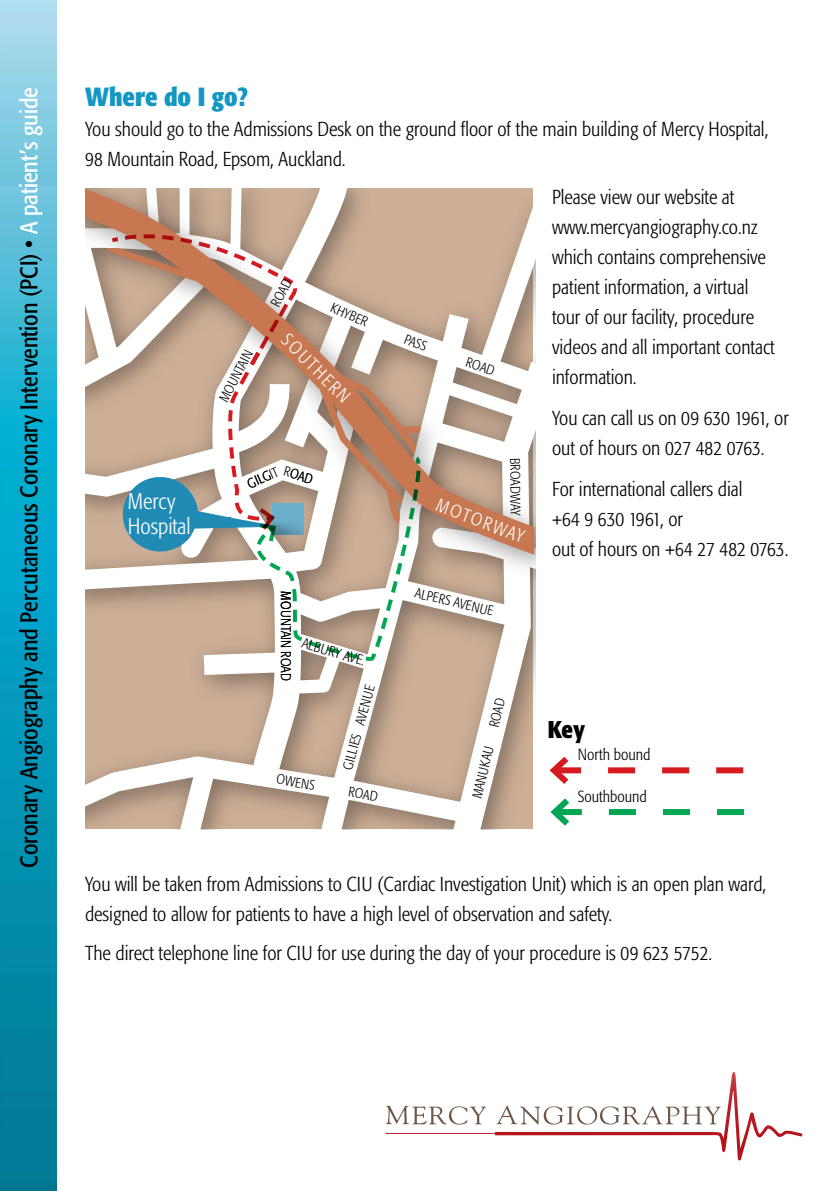
<style>
.page{position:relative;width:840px;height:1191px;background:#fff}
.page>*{position:absolute;margin:0;border:0;box-sizing:border-box;transform-origin:0 0}
.t1{font:700 condensed 26px "Formata";color:#1498c3}
.t2{font:condensed 24px "Formata";color:#000}
.t3{font:700 condensed 24px "Formata";color:#000}
.t4{font:300 condensed 22.4px/24.4px "Formata";color:#fff}
.t5{font:300 condensed 20px/30px "Formata";color:#000}
.t6{font:300 condensed 18.2px "Formata";color:#fff}
.t7{font:300 condensed 16px "Formata";color:#000}
.t8{font:300 condensed 14.2px "Formata";color:#000}
.t9{font:300 condensed 13.6px "Formata";color:#000}
.s1{color:#fff}
</style>
<div class="page">
<svg style="left:549px;top:756px;width:194px;height:70px"></svg>
<svg style="left:85px;top:591px;width:450px;height:238px"></svg>
<img style="left:85px;top:262px;width:450px;height:329px">
<svg style="left:85px;top:188px;width:449px;height:367px"></svg>
<svg style="left:118px;top:391px;width:302px;height:270px"></svg>
<svg style="left:112px;top:234px;width:185px;height:151px"></svg>
<svg style="left:385px;top:1072px;width:416px;height:89px"></svg>
<img style="left:0;top:0;width:56px;height:1191px">
<svg style="left:330px;top:302px;width:9px;height:12px"></svg>
<svg style="left:360px;top:316px;width:9px;height:11px"></svg>
<svg style="left:404px;top:334px;width:24px;height:17px"></svg>
<p class="t2" style="left:15px;top:867px;width:782px;rotate:-90deg">Coronary Angiography and Percutaneous Coronary Intervention (PCI) • <span class="s1">A patient’s guide</span></p>
<h1 class="t1" style="left:85px;top:80px;width:164px">Where do I go?</h1>
<p class="t5" style="left:85px;top:114px;width:684px">You should go to the Admissions Desk on the ground floor of the main building of Mercy Hospital,<br>98 Mountain Road, Epsom, Auckland.</p>
<p class="t4" style="left:128px;top:489px;width:64px">Mercy<br>Hospital</p>
<p class="t9" style="left:216px;top:397px;width:58px;rotate:-62deg">MOUNTAIN</p>
<p class="t9" style="left:267px;top:302px;width:31px;rotate:-62deg">ROAD</p>
<p class="t6" style="left:292px;top:329px;width:90px;rotate:45deg">SOUTHERN</p>
<p class="t9" style="left:340px;top:302px;width:27px;rotate:24deg">HYBE</p>
<p class="t9" style="left:245px;top:477px;width:34px;rotate:-23deg">GILGIT</p>
<p class="t9" style="left:286px;top:463px;width:31px;rotate:17deg">ROAD</p>
<p class="t9" style="left:294px;top:591px;width:91px;rotate:90deg">MOUNTAIN ROAD</p>
<p class="t8" style="left:305px;top:634px;width:66px;rotate:17deg">ALBURY AVE.</p>
<p class="t9" style="left:340px;top:767px;width:88px;rotate:-75deg">GILLIES AVENUE</p>
<p class="t9" style="left:278px;top:771px;width:40px;rotate:10deg">OWENS</p>
<p class="t9" style="left:350px;top:783px;width:31px;rotate:10deg">ROAD</p>
<p class="t9" style="left:469px;top:354px;width:31px;rotate:19deg">ROAD</p>
<p class="t9" style="left:523px;top:458px;width:59px;rotate:90deg">BROADWAY</p>
<p class="t6" style="left:441px;top:494px;width:94px;rotate:21deg">MOTORWAY</p>
<p class="t9" style="left:416px;top:585px;width:82px;rotate:13deg">ALPERS AVENUE</p>
<p class="t5" style="left:551px;top:182px;width:224px">Please view our website at www.mercyangiography.co.nz which contains comprehensive patient information, a virtual tour of our facility, procedure videos and all important contact information.</p>
<p class="t5" style="left:551px;top:403px;width:238px">You can call us on 09 630 1961, or out of hours on 027 482 0763.</p>
<p class="t5" style="left:551px;top:474px;width:238px">For international callers dial<br>+64 9 630 1961, or<br>out of hours on +64 27 482 0763.</p>
<p class="t9" style="left:486px;top:725px;width:31px;rotate:-77deg">ROAD</p>
<p class="t9" style="left:469px;top:796px;width:55px;rotate:-77deg">MANUKAU</p>
<p class="t3" style="left:547px;top:715px;width:39px">Key</p>
<p class="t7" style="left:577px;top:745px;width:74px">North bound</p>
<p class="t7" style="left:577px;top:787px;width:70px">Southbound</p>
<p class="t5" style="left:85px;top:869px;width:682px">You will be taken from Admissions to CIU (Cardiac Investigation Unit) which is an open plan ward, designed to allow for patients to have a high level of observation and safety.</p>
<p class="t5" style="left:85px;top:938px;width:628px">The direct telephone line for CIU for use during the day of your procedure is 09 623 5752.</p>
</div>
